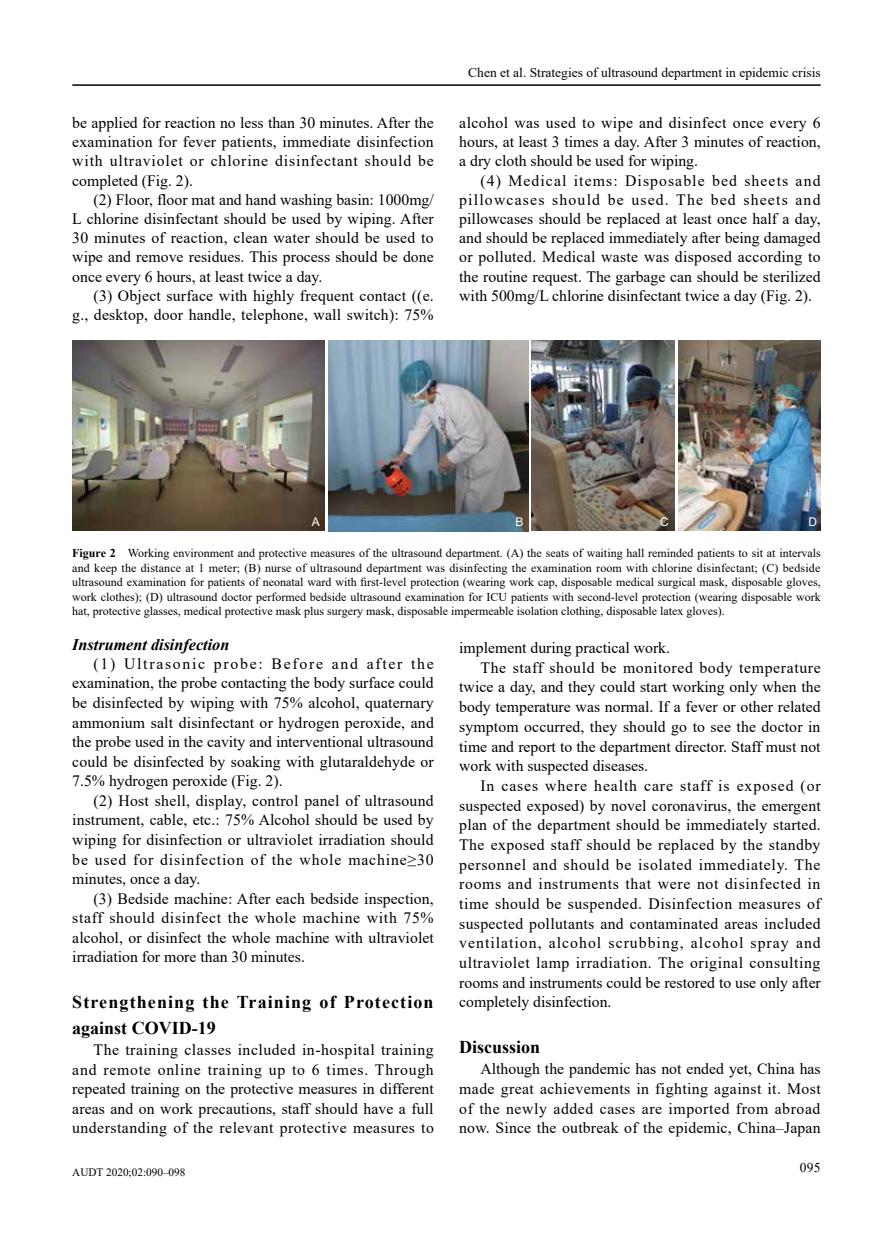
<style>
.page{position:relative;width:893px;height:1234px;background:#fff}
.page>*{position:absolute;margin:0;border:0;box-sizing:border-box;transform-origin:0 0}
.t1{font:700 18px/25.8px "Times New Roman";letter-spacing:.06em;color:#000}
.t2{font:700 18px "Times New Roman";color:#000}
.t3{font:italic 700 16.2px "Times New Roman";color:#000}
.t4{font:15.75px/19.5px "Times New Roman";letter-spacing:.01em;color:#000;text-align:justify}
.t5{font:15.75px "Times New Roman";letter-spacing:.035em;color:#000}
.t6{font:15.75px "Times New Roman";letter-spacing:.045em;color:#000}
.t7{font:15.75px "Times New Roman";letter-spacing:.065em;color:#000}
.t8{font:15.75px "Times New Roman";letter-spacing:.04em;color:#000}
.t9{font:15.75px "Times New Roman";letter-spacing:.055em;color:#000}
.t10{font:13.5px "Times New Roman";color:#000}
.t11{font:12px/14.4px "Times New Roman";color:#000;text-align:justify}
.t12{font:12px "Arial";color:#fff}
.t13{font:11.25px "Times New Roman";color:#000}
.s1{font-weight:700}
</style>
<div class="page">
<hr style="left:72px;top:84px;width:749px;height:2px;background:#000">
<img style="left:72px;top:340px;width:253px;height:190px">
<img style="left:329px;top:340px;width:199px;height:191px">
<img style="left:532px;top:340px;width:142px;height:190px">
<img style="left:678px;top:340px;width:142px;height:190px">
<p class="t4" style="left:72px;top:113px;width:363px">be applied for reaction no less than 30 minutes. After the examination for fever patients, immediate disinfection with ultraviolet or chlorine disinfectant should be completed (Fig. 2).</p>
<p class="t4" style="left:72px;top:189px;width:363px;text-indent:21px">(2) Floor, floor mat and hand washing basin: 1000mg/ L chlorine disinfectant should be used by wiping. After 30 minutes of reaction, clean water should be used to wipe and remove residues. This process should be done once every 6 hours, at least twice a day.</p>
<p class="t4" style="left:72px;top:285px;width:363px;text-align:right">(3) Object surface with highly frequent contact ((e.<br>g., desktop, door handle, telephone, wall switch): 75%</p>
<p class="t10" style="left:468px;top:63px;width:354px">Chen et al. Strategies of ultrasound department in epidemic crisis</p>
<p class="t4" style="left:459px;top:113px;width:363px">alcohol was used to wipe and disinfect once every 6 hours, at least 3 times a day. After 3 minutes of reaction, a dry cloth should be used for wiping.</p>
<p class="t4" style="left:459px;top:170px;width:363px;text-indent:21px">(4) Medical items: Disposable bed sheets and pillowcases should be used. The bed sheets and pillowcases should be replaced at least once half a day, and should be replaced immediately after being damaged or polluted. Medical waste was disposed according to the routine request. The garbage can should be sterilized with 500mg/L chlorine disinfectant twice a day (Fig. 2).</p>
<p class="t12" style="left:312px;top:513px;width:10px">A</p>
<p class="t12" style="left:516px;top:513px;width:10px">B</p>
<p class="t12" style="left:660px;top:513px;width:10px">C</p>
<p class="t12" style="left:809px;top:513px;width:10px">D</p>
<p class="t11" style="left:72px;top:545px;width:750px"><span class="s1">Figure 2</span> Working environment and protective measures of the ultrasound department. (A) the seats of waiting hall reminded patients to sit at intervals and keep the distance at 1 meter; (B) nurse of ultrasound department was disinfecting the examination room with chlorine disinfectant; (C) bedside ultrasound examination for patients of neonatal ward with first-level protection (wearing work cap, disposable medical surgical mask, disposable gloves, work clothes); (D) ultrasound doctor performed bedside ultrasound examination for ICU patients with second-level protection (wearing disposable work hat, protective glasses, medical protective mask plus surgery mask, disposable impermeable isolation clothing, disposable latex gloves).</p>
<p class="t3" style="left:72px;top:633px;width:159px">Instrument disinfection</p>
<p class="t4" style="left:72px;top:653px;width:363px;text-indent:21px">(1) Ultrasonic probe: Before and after the examination, the probe contacting the body surface could be disinfected by wiping with 75% alcohol, quaternary ammonium salt disinfectant or hydrogen peroxide, and the probe used in the cavity and interventional ultrasound could be disinfected by soaking with glutaraldehyde or 7.5% hydrogen peroxide (Fig. 2).</p>
<p class="t4" style="left:72px;top:790px;width:363px;text-indent:21px">(2) Host shell, display, control panel of ultrasound instrument, cable, etc.: 75% Alcohol should be used by wiping for disinfection or ultraviolet irradiation should be used for disinfection of the whole machine≥30 minutes, once a day.</p>
<p class="t4" style="left:72px;top:887px;width:363px;text-indent:21px">(3) Bedside machine: After each bedside inspection, staff should disinfect the whole machine with 75% alcohol, or disinfect the whole machine with ultraviolet irradiation for more than 30 minutes.</p>
<p class="t1" style="left:72px;top:988px;width:363px">Strengthening the Training of Protection against COVID-19</p>
<p class="t4" style="left:72px;top:1039px;width:363px;text-indent:21px">The training classes included in-hospital training and remote online training up to 6 times. Through repeated training on the protective measures in different areas and on work precautions, staff should have a full understanding of the relevant protective measures to</p>
<p class="t13" style="left:72px;top:1163px;width:115px">AUDT 2020;02:090–098</p>
<p class="t4" style="left:459px;top:637px;width:212px">implement during practical work.</p>
<p class="t8" style="left:480px;top:656px;width:342px">The staff should be monitored body temperature</p>
<p class="t4" style="left:459px;top:676px;width:363px">twice a day, and they could start working only when the</p>
<p class="t4" style="left:459px;top:696px;width:363px">body temperature was normal. If a fever or other related</p>
<p class="t4" style="left:459px;top:716px;width:363px">symptom occurred, they should go to see the doctor in</p>
<p class="t4" style="left:459px;top:735px;width:363px">time and report to the department director. Staff must not</p>
<p class="t4" style="left:459px;top:755px;width:190px">work with suspected diseases.</p>
<p class="t9" style="left:480px;top:774px;width:342px">In cases where health care staff is exposed (or</p>
<p class="t4" style="left:459px;top:794px;width:363px">suspected exposed) by novel coronavirus, the emergent</p>
<p class="t4" style="left:459px;top:814px;width:363px">plan of the department should be immediately started.</p>
<p class="t4" style="left:459px;top:834px;width:363px">The exposed staff should be replaced by the standby</p>
<p class="t6" style="left:459px;top:853px;width:363px">personnel and should be isolated immediately. The</p>
<p class="t6" style="left:459px;top:872px;width:363px">rooms and instruments that were not disinfected in</p>
<p class="t5" style="left:459px;top:892px;width:363px">time should be suspended. Disinfection measures of</p>
<p class="t4" style="left:459px;top:912px;width:363px">suspected pollutants and contaminated areas included</p>
<p class="t7" style="left:459px;top:931px;width:363px">ventilation, alcohol scrubbing, alcohol spray and</p>
<p class="t5" style="left:459px;top:951px;width:363px">ultraviolet lamp irradiation. The original consulting</p>
<p class="t4" style="left:459px;top:971px;width:363px">rooms and instruments could be restored to use only after</p>
<p class="t4" style="left:459px;top:991px;width:154px">completely disinfection.</p>
<p class="t2" style="left:459px;top:1033px;width:83px">Discussion</p>
<p class="t4" style="left:459px;top:1058px;width:363px;text-indent:21px">Although the pandemic has not ended yet, China has made great achievements in fighting against it. Most of the newly added cases are imported from abroad now. Since the outbreak of the epidemic, China–Japan</p>
<p class="t10" style="left:800px;top:1157px;width:22px">095</p>
</div>
